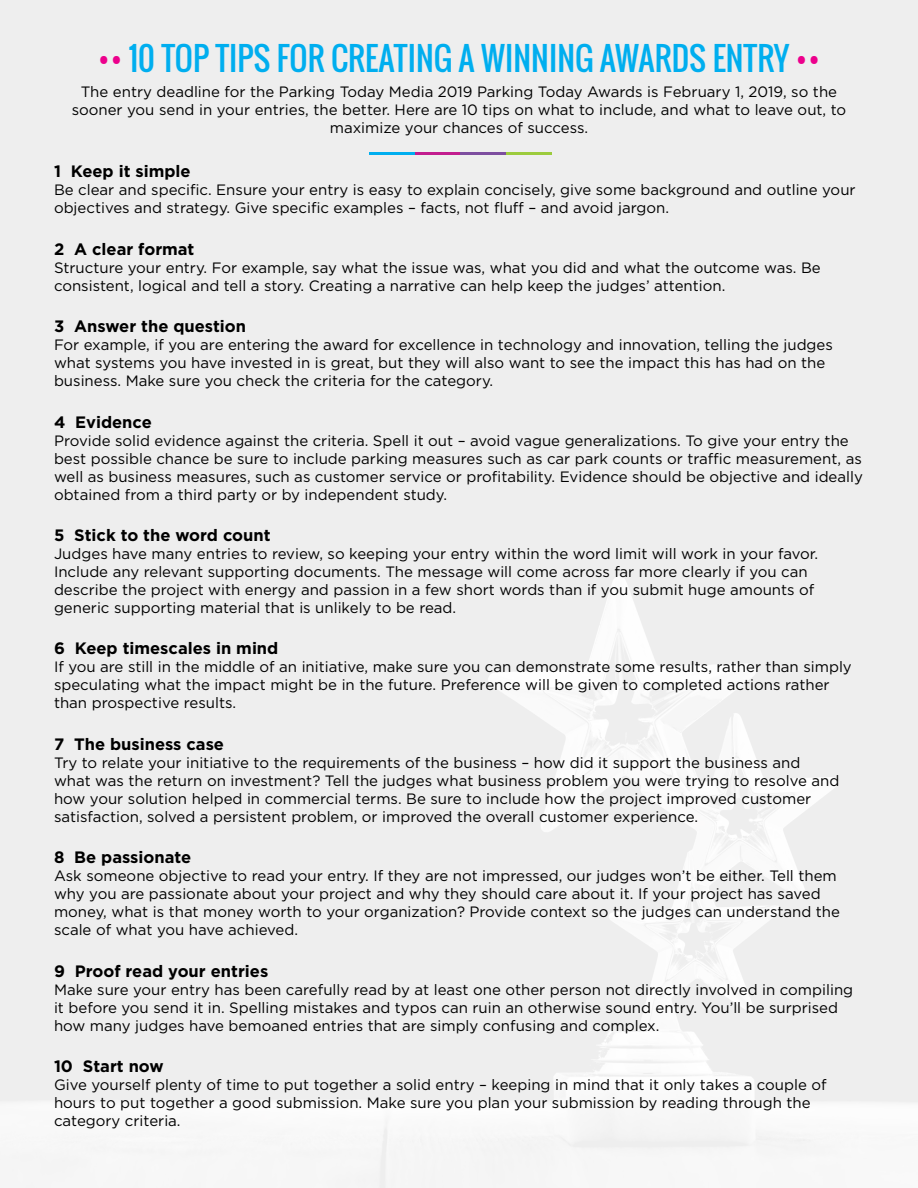
<style>
.page{position:relative;width:918px;height:1188px;background:#fff}
.page>*{position:absolute;margin:0;border:0;box-sizing:border-box;transform-origin:0 0}
.t1{font:31.5px "Oswald";color:#00aeef}
.t2{font:700 16.5px "Gotham";color:#000}
.t3{font:15px/18px "Gotham";color:#000}
.s1{font-size:27px;color:#ec008c}
</style>
<div class="page">
<img style="left:0;top:0;width:918px;height:1188px">
<hr style="left:370px;top:152px;width:45px;height:3px;background:#00aeef">
<hr style="left:415px;top:152px;width:45px;height:3px;background:#c21d8e">
<hr style="left:460px;top:152px;width:46px;height:3px;background:#7d4e9f">
<hr style="left:506px;top:152px;width:45px;height:3px;background:#9ccb3d">
<h1 class="t1" style="left:98px;top:35px;width:724px"><span class="s1">••</span> 10 TOP TIPS FOR CREATING A WINNING AWARDS ENTRY <span class="s1">••</span></h1>
<p class="t3" style="left:72px;top:82px;width:776px;text-align:center">The entry deadline for the Parking Today Media 2019 Parking Today Awards is February 1, 2019, so the sooner you send in your entries, the better. Here are 10 tips on what to include, and what to leave out, to maximize your chances of success.</p>
<p class="t2" style="left:54px;top:161px;width:138px">1 Keep it simple</p>
<p class="t3" style="left:54px;top:181px;width:803px">Be clear and specific. Ensure your entry is easy to explain concisely, give some background and outline your objectives and strategy. Give specific examples – facts, not fluff – and avoid jargon.</p>
<p class="t2" style="left:54px;top:238px;width:142px">2 A clear format</p>
<p class="t3" style="left:54px;top:258px;width:768px">Structure your entry. For example, say what the issue was, what you did and what the outcome was. Be consistent, logical and tell a story. Creating a narrative can help keep the judges’ attention.</p>
<p class="t2" style="left:54px;top:315px;width:194px">3 Answer the question</p>
<p class="t3" style="left:54px;top:336px;width:780px">For example, if you are entering the award for excellence in technology and innovation, telling the judges what systems you have invested in is great, but they will also want to see the impact this has had on the business. Make sure you check the criteria for the category.</p>
<p class="t2" style="left:54px;top:411px;width:99px">4 Evidence</p>
<p class="t3" style="left:54px;top:431px;width:810px">Provide solid evidence against the criteria. Spell it out – avoid vague generalizations. To give your entry the best possible chance be sure to include parking measures such as car park counts or traffic measurement, as well as business measures, such as customer service or profitability. Evidence should be objective and ideally obtained from a third party or by independent study.</p>
<p class="t2" style="left:54px;top:524px;width:218px">5 Stick to the word count</p>
<p class="t3" style="left:54px;top:544px;width:766px">Judges have many entries to review, so keeping your entry within the word limit will work in your favor.<br>Include any relevant supporting documents. The message will come across far more clearly if you can describe the project with energy and passion in a few short words than if you submit huge amounts of generic supporting material that is unlikely to be read.</p>
<p class="t2" style="left:54px;top:638px;width:226px">6 Keep timescales in mind</p>
<p class="t3" style="left:54px;top:658px;width:799px">If you are still in the middle of an initiative, make sure you can demonstrate some results, rather than simply speculating what the impact might be in the future. Preference will be given to completed actions rather than prospective results.</p>
<p class="t2" style="left:54px;top:733px;width:172px">7 The business case</p>
<p class="t3" style="left:54px;top:753px;width:787px">Try to relate your initiative to the requirements of the business – how did it support the business and what was the return on investment? Tell the judges what business problem you were trying to resolve and how your solution helped in commercial terms. Be sure to include how the project improved customer satisfaction, solved a persistent problem, or improved the overall customer experience.</p>
<p class="t2" style="left:54px;top:846px;width:139px">8 Be passionate</p>
<p class="t3" style="left:54px;top:867px;width:787px">Ask someone objective to read your entry. If they are not impressed, our judges won’t be either. Tell them why you are passionate about your project and why they should care about it. If your project has saved money, what is that money worth to your organization? Provide context so the judges can understand the scale of what you have achieved.</p>
<p class="t2" style="left:54px;top:960px;width:216px">9 Proof read your entries</p>
<p class="t3" style="left:54px;top:980px;width:801px">Make sure your entry has been carefully read by at least one other person not directly involved in compiling it before you send it in. Spelling mistakes and typos can ruin an otherwise sound entry. You’ll be surprised how many judges have bemoaned entries that are simply confusing and complex.</p>
<p class="t2" style="left:54px;top:1055px;width:111px">10 Start now</p>
<p class="t3" style="left:54px;top:1075px;width:774px">Give yourself plenty of time to put together a solid entry – keeping in mind that it only takes a couple of hours to put together a good submission. Make sure you plan your submission by reading through the category criteria.</p>
</div>
